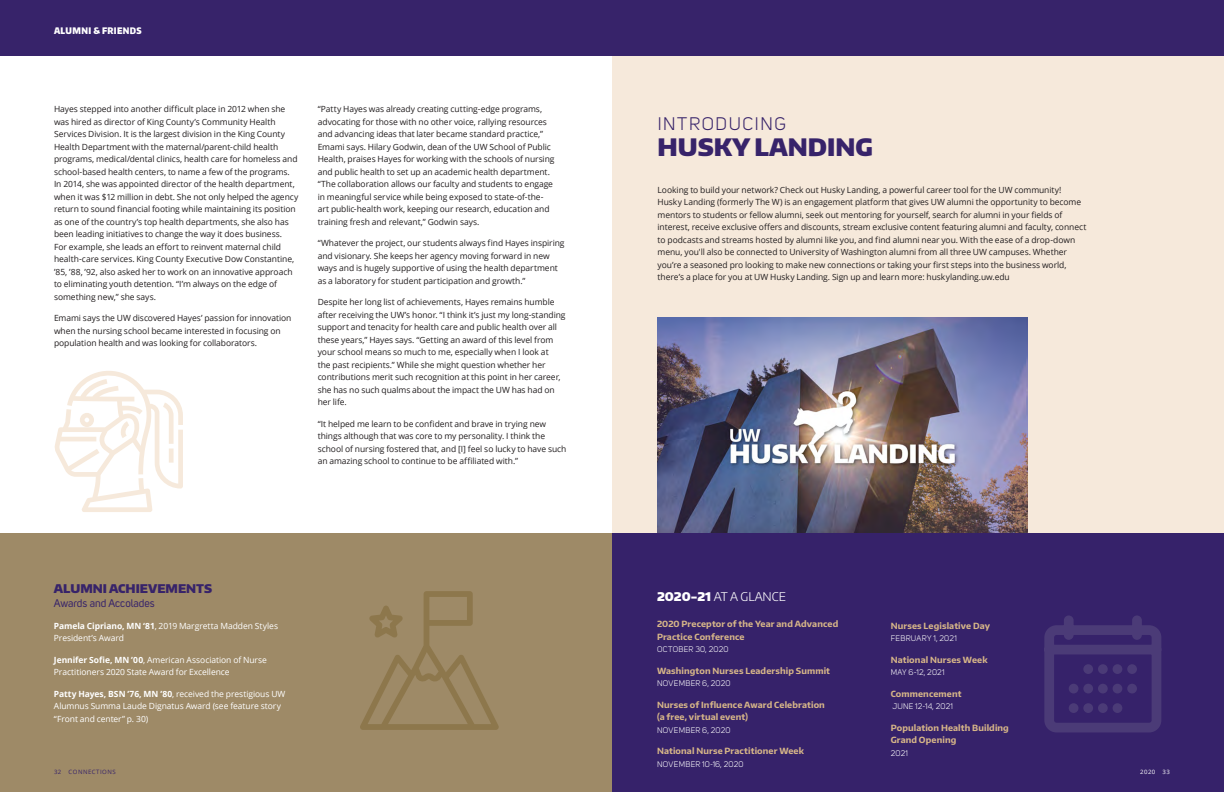
<style>
.page{position:relative;width:1224px;height:792px;background:#fff}
.page>*{position:absolute;margin:0;border:0;box-sizing:border-box;transform-origin:0 0}
.t1{font:900 24px "Encode Sans Normal";color:#37236a}
.t2{font:18px "Uni Sans";letter-spacing:.09em;color:#37236a}
.t3{font:900 12px "Encode Sans Normal";color:#37236a}
.t4{font:300 12px "Encode Sans Normal";color:#fff}
.t5{font:11px "Uni Sans";color:#37236a}
.t6{font:900 9px "Encode Sans Condensed";letter-spacing:.04em;color:#fff}
.t7{font:8.5px/12.5px "Open Sans";letter-spacing:-.005em;color:#231f20}
.t8{font:8.5px/12.5px "Open Sans";letter-spacing:-.005em;color:#fff}
.t9{font:700 8.5px/12.5px "Encode Sans Normal";letter-spacing:.015em;color:#d7b688}
.t10{font:8px "Uni Sans";letter-spacing:.035em;color:#fff}
.t11{font:6px "Open Sans";letter-spacing:.085em;color:#37236a}
.t12{font:6px "Open Sans";letter-spacing:.085em;color:#fff}
.s1{font-weight:700}
.s2{font-weight:900}
</style>
<div class="page">
<div style="left:612px;top:54px;width:612px;height:481px;background:#f6e9db"></div>
<img style="left:657px;top:317px;width:370px;height:217px">
<div style="left:0;top:534px;width:612px;height:258px;background:#9e8a67"></div>
<div style="left:612px;top:534px;width:612px;height:258px;background:#36226a"></div>
<div style="left:0;top:0;width:1224px;height:56px;background:#37236a"></div>
<svg style="left:360px;top:591px;width:139px;height:139px"></svg>
<svg style="left:1044px;top:615px;width:117px;height:117px"></svg>
<div style="left:1069px;top:703px;width:9px;height:10px;background:#4b3b77;border-radius:50%"></div>
<div style="left:1069px;top:684px;width:9px;height:9px;background:#4b3b77;border-radius:50%"></div>
<div style="left:1083px;top:703px;width:10px;height:10px;background:#4b3b77;border-radius:50%"></div>
<div style="left:1083px;top:684px;width:10px;height:9px;background:#4b3b77;border-radius:50%"></div>
<div style="left:1083px;top:664px;width:10px;height:10px;background:#4b3b77;border-radius:50%"></div>
<div style="left:1113px;top:703px;width:9px;height:10px;background:#4b3b77;border-radius:50%"></div>
<div style="left:1113px;top:684px;width:9px;height:9px;background:#4b3b77;border-radius:50%"></div>
<div style="left:1113px;top:664px;width:9px;height:10px;background:#4b3b77;border-radius:50%"></div>
<div style="left:1127px;top:684px;width:10px;height:9px;background:#4b3b77;border-radius:50%"></div>
<div style="left:1127px;top:664px;width:10px;height:10px;background:#4b3b77;border-radius:50%"></div>
<div style="left:1098px;top:703px;width:10px;height:10px;background:#4b3b77;border-radius:50%"></div>
<div style="left:1098px;top:684px;width:10px;height:9px;background:#4b3b77;border-radius:50%"></div>
<div style="left:1098px;top:664px;width:10px;height:10px;background:#4b3b77;border-radius:50%"></div>
<svg style="left:54px;top:371px;width:129px;height:141px"></svg>
<p class="t6" style="left:54px;top:25px;width:89px">ALUMNI &amp; FRIENDS</p>
<p class="t7" style="left:54px;top:103px;width:246px">Hayes stepped into another difficult place in 2012 when she was hired as director of King County’s Community Health Services Division. It is the largest division in the King County Health Department with the maternal/parent-child health programs, medical/dental clinics, health care for homeless and school-based health centers, to name a few of the programs.<br>In 2014, she was appointed director of the health department, when it was $12 million in debt. She not only helped the agency return to sound financial footing while maintaining its position as one of the country’s top health departments, she also has been leading initiatives to change the way it does business.<br>For example, she leads an effort to reinvent maternal child health-care services. King County Executive Dow Constantine, ’85, ’88, ’92, also asked her to work on an innovative approach to eliminating youth detention. “I’m always on the edge of something new,” she says.</p>
<p class="t7" style="left:54px;top:312px;width:239px">Emami says the UW discovered Hayes’ passion for innovation when the nursing school became interested in focusing on population health and was looking for collaborators.</p>
<p class="t7" style="left:318px;top:103px;width:238px">“Patty Hayes was already creating cutting-edge programs, advocating for those with no other voice, rallying resources and advancing ideas that later became standard practice,” Emami says. Hilary Godwin, dean of the UW School of Public Health, praises Hayes for working with the schools of nursing and public health to set up an academic health department. “The collaboration allows our faculty and students to engage in meaningful service while being exposed to state-of-the&shy;art public-health work, keeping our research, education and training fresh and relevant,” Godwin says.</p>
<p class="t7" style="left:318px;top:237px;width:248px">“Whatever the project, our students always find Hayes inspiring and visionary. She keeps her agency moving forward in new ways and is hugely supportive of using the health department as a laboratory for student participation and growth.”</p>
<p class="t7" style="left:318px;top:296px;width:249px">Despite her long list of achievements, Hayes remains humble after receiving the UW’s honor. “I think it’s just my long-standing support and tenacity for health care and public health over all these years,” Hayes says. “Getting an award of this level from your school means so much to me, especially when I look at<br>the past recipients.” While she might question whether her contributions merit such recognition at this point in her career, she has no such qualms about the impact the UW has had on her life.</p>
<p class="t7" style="left:318px;top:417px;width:250px">“It helped me learn to be confident and brave in trying new things although that was core to my personality. I think the school of nursing fostered that, and [I] feel so lucky to have such an amazing school to continue to be affiliated with.”</p>
<p class="t2" style="left:658px;top:113px;width:130px">INTRODUCING</p>
<p class="t1" style="left:658px;top:131px;width:217px">HUSKY LANDING</p>
<p class="t7" style="left:658px;top:183px;width:430px">Looking to build your network? Check out Husky Landing, a powerful career tool for the UW community!<br>Husky Landing (formerly The W) is an engagement platform that gives UW alumni the opportunity to become mentors to students or fellow alumni, seek out mentoring for yourself, search for alumni in your fields of interest, receive exclusive offers and discounts, stream exclusive content featuring alumni and faculty, connect to podcasts and streams hosted by alumni like you, and find alumni near you. With the ease of a drop-down menu, you'll also be connected to University of Washington alumni from all three UW campuses. Whether you’re a seasoned pro looking to make new connections or taking your first steps into the business world, there’s a place for you at UW Husky Landing. Sign up and learn more: huskylanding.uw.edu</p>
<p class="t3" style="left:54px;top:581px;width:160px">ALUMNI ACHIEVEMENTS</p>
<p class="t5" style="left:54px;top:597px;width:102px">Awards and Accolades</p>
<p class="t8" style="left:54px;top:619px;width:226px"><span class="s1">Pamela Cipriano, MN ‘81</span>, 2019 Margretta Madden Styles<br>President’s Award</p>
<p class="t8" style="left:54px;top:653px;width:215px"><span class="s1">Jennifer Sofie, MN ’00</span>, American Association of Nurse<br>Practitioners 2020 State Award for Excellence</p>
<p class="t8" style="left:54px;top:687px;width:233px"><span class="s1">Patty Hayes, BSN ’76, MN ’80</span>, received the prestigious UW<br>Alumnus Summa Laude Dignatus Award (see feature story “Front and center” p. 30)</p>
<p class="t4" style="left:657px;top:589px;width:131px"><span class="s2">2020-21</span> AT A GLANCE</p>
<p class="t9" style="left:657px;top:618px;width:183px">2020 Preceptor of the Year and Advanced<br>Practice Conference</p>
<p class="t10" style="left:657px;top:645px;width:73px">OCTOBER 30, 2020</p>
<p class="t9" style="left:657px;top:664px;width:175px">Washington Nurses Leadership Summit</p>
<p class="t10" style="left:657px;top:679px;width:75px">NOVEMBER 6, 2020</p>
<p class="t9" style="left:657px;top:698px;width:169px">Nurses of Influence Award Celebration (a free, virtual event)</p>
<p class="t10" style="left:657px;top:726px;width:75px">NOVEMBER 6, 2020</p>
<p class="t9" style="left:657px;top:745px;width:149px">National Nurse Practitioner Week</p>
<p class="t10" style="left:657px;top:760px;width:88px">NOVEMBER 10-16, 2020</p>
<p class="t9" style="left:891px;top:619px;width:101px">Nurses Legislative Day</p>
<p class="t10" style="left:891px;top:634px;width:68px">FEBRUARY 1, 2021</p>
<p class="t9" style="left:891px;top:653px;width:98px">National Nurses Week</p>
<p class="t10" style="left:891px;top:668px;width:55px">MAY 6-12, 2021</p>
<p class="t9" style="left:891px;top:687px;width:72px">Commencement</p>
<p class="t10" style="left:893px;top:702px;width:62px">JUNE 12-14, 2021</p>
<p class="t9" style="left:891px;top:721px;width:120px">Population Health Building<br>Grand Opening</p>
<p class="t10" style="left:891px;top:748px;width:19px">2021</p>
<p class="t11" style="left:54px;top:768px;width:63px">32 CONNECTIONS</p>
<p class="t12" style="left:1140px;top:768px;width:31px">2020 33</p>
</div>
